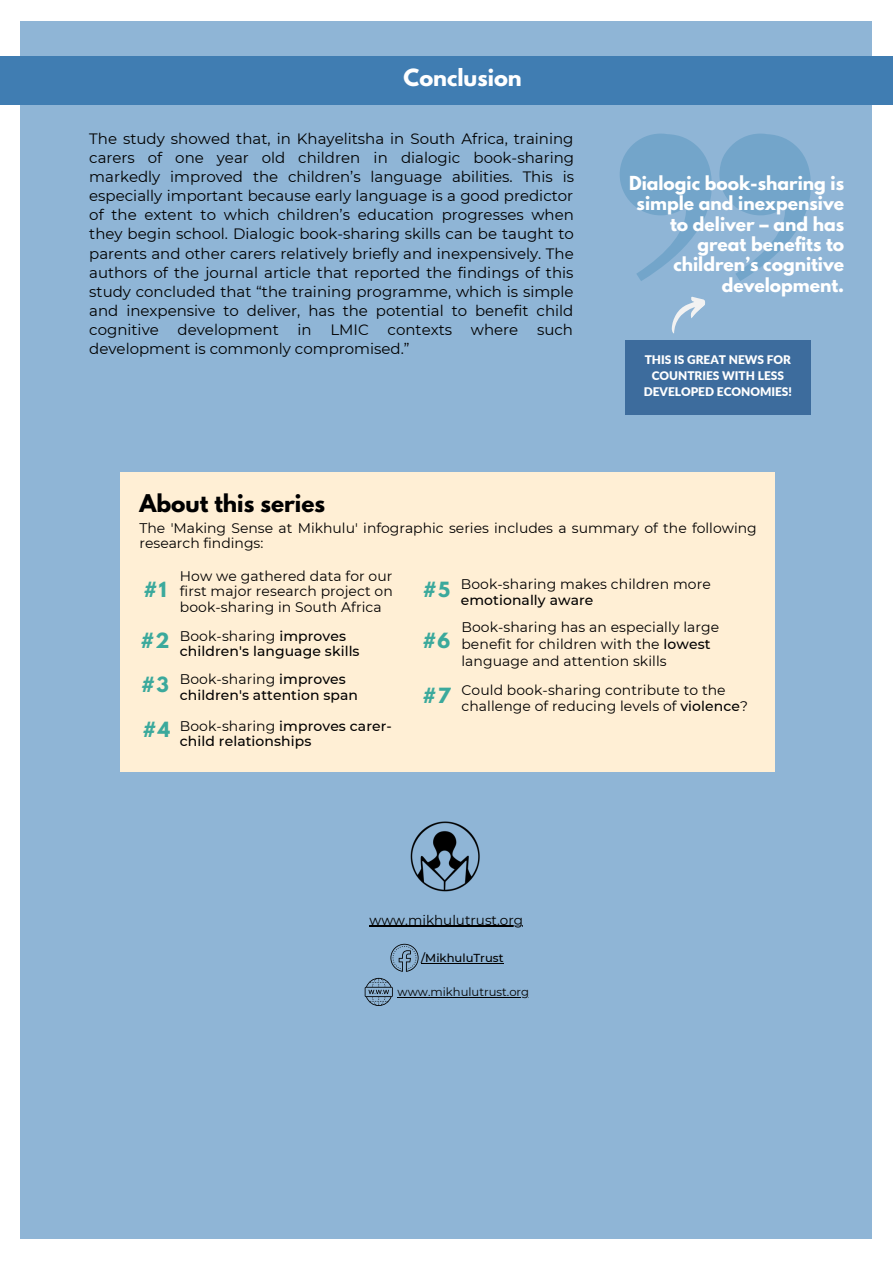
<style>
.page{position:relative;width:893px;height:1264px;background:#fff}
.page>*{position:absolute;margin:0;border:0;box-sizing:border-box;transform-origin:0 0}
.t1{font:700 21.6px "League Spartan";color:#000}
.t2{font:700 21px "League Spartan";color:#fff}
.t3{font:700 18.6px "League Spartan";color:#3ba99c}
.t4{font:700 17.1px/20.2px "League Spartan";color:#fff;text-align:right}
.t5{font:15px/19px "Montserrat";color:#000;text-align:justify}
.t6{font:13.95px/15.8px "Montserrat";letter-spacing:.005em;color:#000}
.t7{font:500 13.95px/15.1px "Montserrat";letter-spacing:.005em;color:#000}
.t8{font:13.5px "Montserrat";color:#000}
.t9{font:900 11.85px/15.8px "Lato";color:#fff;text-align:center}
.t10{font:11.55px "Montserrat";color:#000}
.t11{font:500 11.55px "Montserrat";color:#000}
.s1{font-weight:500}
.s2{font-weight:400}
</style>
<div class="page">
<div style="left:21px;top:21px;width:851px;height:1217px;background:#8fb5d6"></div>
<svg style="left:719px;top:134px;width:91px;height:147px"></svg>
<svg style="left:620px;top:134px;width:91px;height:147px"></svg>
<svg style="left:671px;top:296px;width:34px;height:38px"></svg>
<div style="left:0;top:56px;width:892px;height:49px;background:#407db2"></div>
<div style="left:625px;top:340px;width:185px;height:74px;background:#3d6c9d"></div>
<div style="left:120px;top:472px;width:654px;height:299px;background:#ffefd5"></div>
<svg style="left:364px;top:977px;width:29px;height:29px"></svg>
<hr style="left:397px;top:996px;width:132px;height:1px;background:#000">
<svg style="left:390px;top:943px;width:28px;height:28px"></svg>
<hr style="left:421px;top:963px;width:82px;height:1px;background:#000">
<hr style="left:369px;top:925px;width:154px;height:2px;background:#000">
<img style="left:410px;top:821px;width:70px;height:71px">
<h2 class="t2" style="left:403px;top:67px;width:120px">Conclusion</h2>
<p class="t5" style="left:89px;top:129px;width:486px">The study showed that, in Khayelitsha in South Africa, training carers of one year old children in dialogic book-sharing markedly improved the children’s language abilities. This is especially important because early language is a good predictor of the extent to which children’s education progresses when they begin school. Dialogic book-sharing skills can be taught to parents and other carers relatively briefly and inexpensively. The authors of the journal article that reported the findings of this study concluded that “the training programme, which is simple and inexpensive to deliver, has the potential to benefit child cognitive development in LMIC contexts where such development is commonly compromised.”</p>
<h1 class="t1" style="left:139px;top:493px;width:187px">About this series</h1>
<p class="t4" style="left:629px;top:175px;width:217px">Dialogic book-sharing is simple and inexpensive to deliver – and has great benefits to children’s cognitive development.</p>
<p class="t9" style="left:643px;top:352px;width:150px">THIS IS GREAT NEWS FOR<br>COUNTRIES WITH LESS<br>DEVELOPED ECONOMIES!</p>
<p class="t6" style="left:139px;top:520px;width:618px">The 'Making Sense at Mikhulu' infographic series includes a summary of the following research findings:</p>
<p class="t6" style="left:180px;top:567px;width:214px;text-align:justify">How we gathered data for our first major research project on book-sharing in South Africa</p>
<p class="t6" style="left:461px;top:576px;width:251px">Book-sharing makes children more</p>
<p class="t7" style="left:461px;top:592px;width:134px">emotionally aware</p>
<p class="t3" style="left:143px;top:580px;width:25px">#1</p>
<p class="t3" style="left:422px;top:580px;width:29px">#5</p>
<p class="t3" style="left:422px;top:631px;width:30px">#6</p>
<p class="t6" style="left:461px;top:619px;width:259px;line-height:16.8px">Book-sharing has an especially large benefit for children with the <span class="s1">lowest </span>language and attention skills</p>
<p class="t7" style="left:180px;top:628px;width:181px"><span class="s2">Book-sharing</span> improves children's language skills</p>
<p class="t7" style="left:180px;top:671px;width:180px;line-height:15.8px"><span class="s2">Book-sharing</span> improves children's attention span</p>
<p class="t7" style="left:180px;top:718px;width:213px"><span class="s2">Book-sharing</span> improves carer&shy;child relationships</p>
<p class="t3" style="left:140px;top:631px;width:31px">#2</p>
<p class="t3" style="left:141px;top:674px;width:29px">#3</p>
<p class="t6" style="left:461px;top:682px;width:266px">Could book-sharing contribute to the</p>
<p class="t3" style="left:422px;top:686px;width:30px">#7</p>
<p class="t6" style="left:461px;top:698px;width:288px">challenge of reducing levels of <span class="s1">violence</span>?</p>
<p class="t3" style="left:142px;top:720px;width:29px">#4</p>
<p class="t8" style="left:369px;top:911px;width:155px">www.mikhulutrust.org</p>
<p class="t11" style="left:421px;top:951px;width:84px">/MikhuluTrust</p>
<p class="t10" style="left:397px;top:984px;width:133px">www.mikhulutrust.org</p>
</div>
